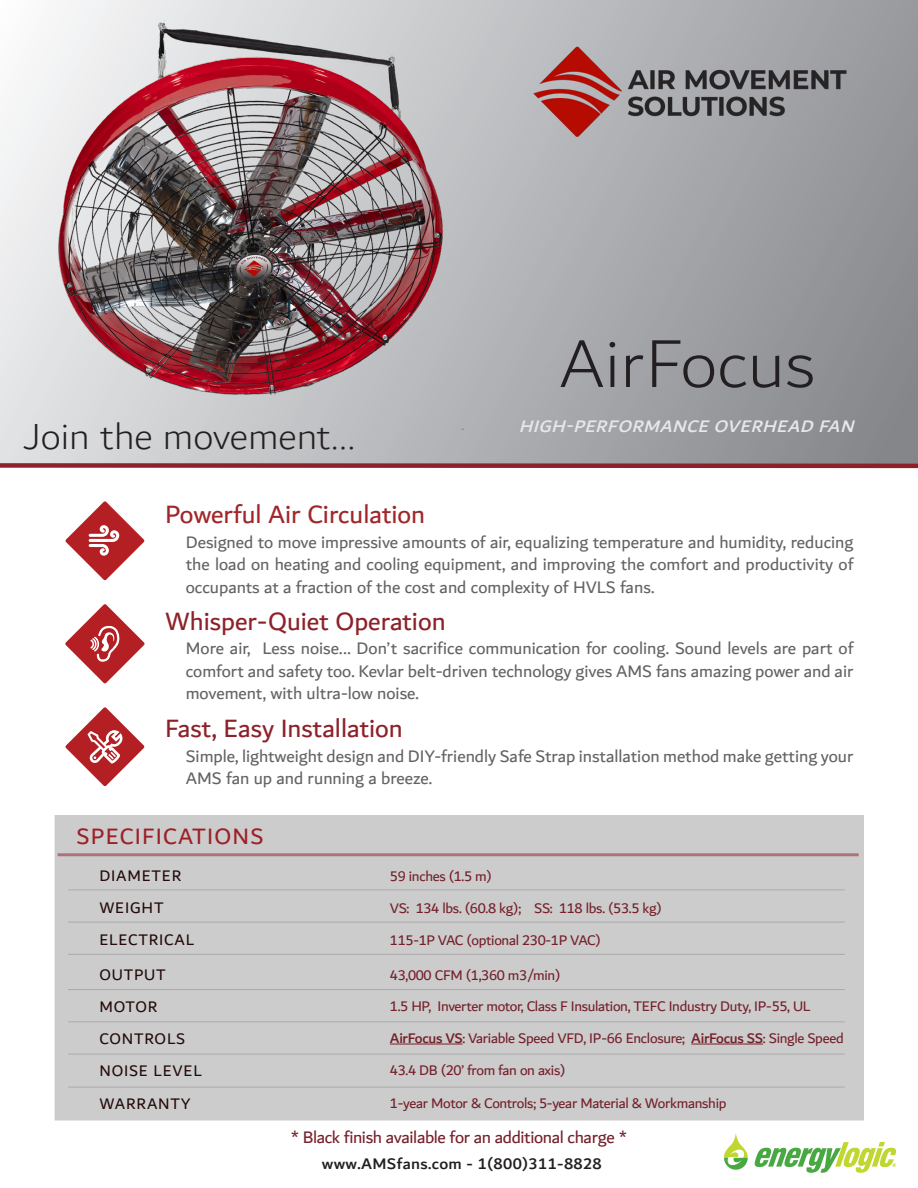
<style>
.page{position:relative;width:918px;height:1188px;background:#fff}
.page>*{position:absolute;margin:0;border:0;box-sizing:border-box;transform-origin:0 0}
.Product_Header{font:300 72px "Dubai";color:#231f20}
.Product_Header-2{font:300 39px "Dubai";color:#231f20}
.t1{font:27px "Dubai";color:#8d2129}
.t2{font:27px "Dubai";color:#a0262a}
.t3{font:24px "Dubai";letter-spacing:.05em;color:#9d2027}
.t4{font:18px/22.5px "Dubai";color:#636366;text-align:justify}
.t5{font:18px "Dubai";letter-spacing:-.02em;color:#75202a}
.Product_Subheader{font:italic 500 18px "Dubai";color:#e6e7e9;scale:1.05 1}
.t6{font:16.5px "Dubai";letter-spacing:.05em;color:#250b0b}
.t7{font:500 16.5px "Dubai";letter-spacing:.02em;color:#231f20}
.t8{font:15px "Dubai";letter-spacing:-.02em;color:#75202a}
.s1{font-weight:500}
</style>
<div class="page">
<svg style="left:0;top:0;width:918px;height:463px;background:#a9aaad"></svg>
<img style="left:31px;top:0;width:445px;height:438px">
<img style="left:525px;top:43px;width:328px;height:102px">
<div style="left:0;top:463px;width:918px;height:5px;background:#8d2129"></div>
<div style="left:55px;top:816px;width:808px;height:304px;background:#ccc"></div>
<hr style="left:68px;top:890px;width:777px;height:1px;background:#231f20">
<hr style="left:68px;top:922px;width:777px;height:1px;background:#231f20">
<hr style="left:68px;top:989px;width:777px;height:1px;background:#231f20">
<hr style="left:68px;top:954px;width:777px;height:1px;background:#231f20">
<hr style="left:68px;top:1022px;width:777px;height:1px;background:#231f20">
<hr style="left:68px;top:1054px;width:777px;height:1px;background:#231f20">
<hr style="left:68px;top:1087px;width:777px;height:1px;background:#231f20">
<hr style="left:390px;top:1044px;width:72px;height:1px;background:#75202a">
<hr style="left:691px;top:1044px;width:72px;height:1px;background:#75202a">
<hr style="left:58px;top:853px;width:801px;height:3px;background:#8d2129">
<svg style="left:65px;top:501px;width:80px;height:79px"></svg>
<svg style="left:65px;top:604px;width:80px;height:80px"></svg>
<svg style="left:65px;top:707px;width:80px;height:79px"></svg>
<img style="left:724px;top:1133px;width:172px;height:39px">
<p class="Product_Header-2" style="left:23px;top:406px;width:333px">Join the movement...</p>
<p class="t2" style="left:165px;top:498px;width:261px">Powerful Air Circulation</p>
<p class="Product_Header" style="left:559px;top:308px;width:258px">AirFocus</p>
<p class="Product_Subheader" style="left:519px;top:415px;width:328px">HIGH-PERFORMANCEOVERHEADFAN</p>
<p class="t4" style="left:186px;top:530px;width:669px">Designed to move impressive amounts of air, equalizing temperature and humidity, reducing the load on heating and cooling equipment, and improving the comfort and productivity of occupants at a fraction of the cost and complexity of HVLS fans.</p>
<p class="t1" style="left:165px;top:605px;width:282px">Whisper-Quiet Operation</p>
<p class="t4" style="left:186px;top:637px;width:669px">More air, Less noise... Don’t sacrifice communication for cooling. Sound levels are part of comfort and safety too. Kevlar belt-driven technology gives AMS fans amazing power and air movement, with ultra-low noise.</p>
<p class="t1" style="left:165px;top:712px;width:239px">Fast, Easy Installation</p>
<p class="t4" style="left:186px;top:744px;width:669px">Simple, lightweight design and DIY-friendly Safe Strap installation method make getting your<br>AMS fan up and running a breeze.</p>
<p class="t3" style="left:77px;top:822px;width:189px">SPECIFICATIONS</p>
<p class="t6" style="left:99px;top:865px;width:83px">DIAMETER</p>
<p class="t8" style="left:390px;top:867px;width:103px">59 inches (1.5 m)</p>
<p class="t6" style="left:99px;top:897px;width:66px">WEIGHT</p>
<p class="t8" style="left:390px;top:899px;width:274px">VS: 134 lbs. (60.8 kg); SS: 118 lbs. (53.5 kg)</p>
<p class="t6" style="left:99px;top:929px;width:96px">ELECTRICAL</p>
<p class="t6" style="left:99px;top:965px;width:68px">OUTPUT</p>
<p class="t8" style="left:390px;top:931px;width:212px">115-1P VAC (optional 230-1P VAC)</p>
<p class="t8" style="left:390px;top:967px;width:172px">43,000 CFM (1,360 m3/min)</p>
<p class="t6" style="left:99px;top:997px;width:60px">MOTOR</p>
<p class="t8" style="left:390px;top:997px;width:422px">1.5 HP, Inverter motor, Class F Insulation, TEFC Industry Duty, IP-55, UL</p>
<p class="t6" style="left:99px;top:1029px;width:87px">CONTROLS</p>
<p class="t8" style="left:390px;top:1029px;width:455px"><span class="s1">AirFocus VS</span>: Variable Speed VFD, IP-66 Enclosure; <span class="s1">AirFocus SS</span>: Single Speed</p>
<p class="t6" style="left:99px;top:1061px;width:104px">NOISE LEVEL</p>
<p class="t6" style="left:99px;top:1094px;width:93px">WARRANTY</p>
<p class="t8" style="left:390px;top:1061px;width:177px">43.4 DB (20’ from fan on axis)</p>
<p class="t8" style="left:390px;top:1094px;width:338px">1-year Motor &amp; Controls; 5-year Material &amp; Workmanship</p>
<p class="t5" style="left:290px;top:1126px;width:338px">* Black finish available for an additional charge *</p>
<p class="t7" style="left:322px;top:1154px;width:281px">www.AMSfans.com - 1(800)311-8828</p>
</div>
